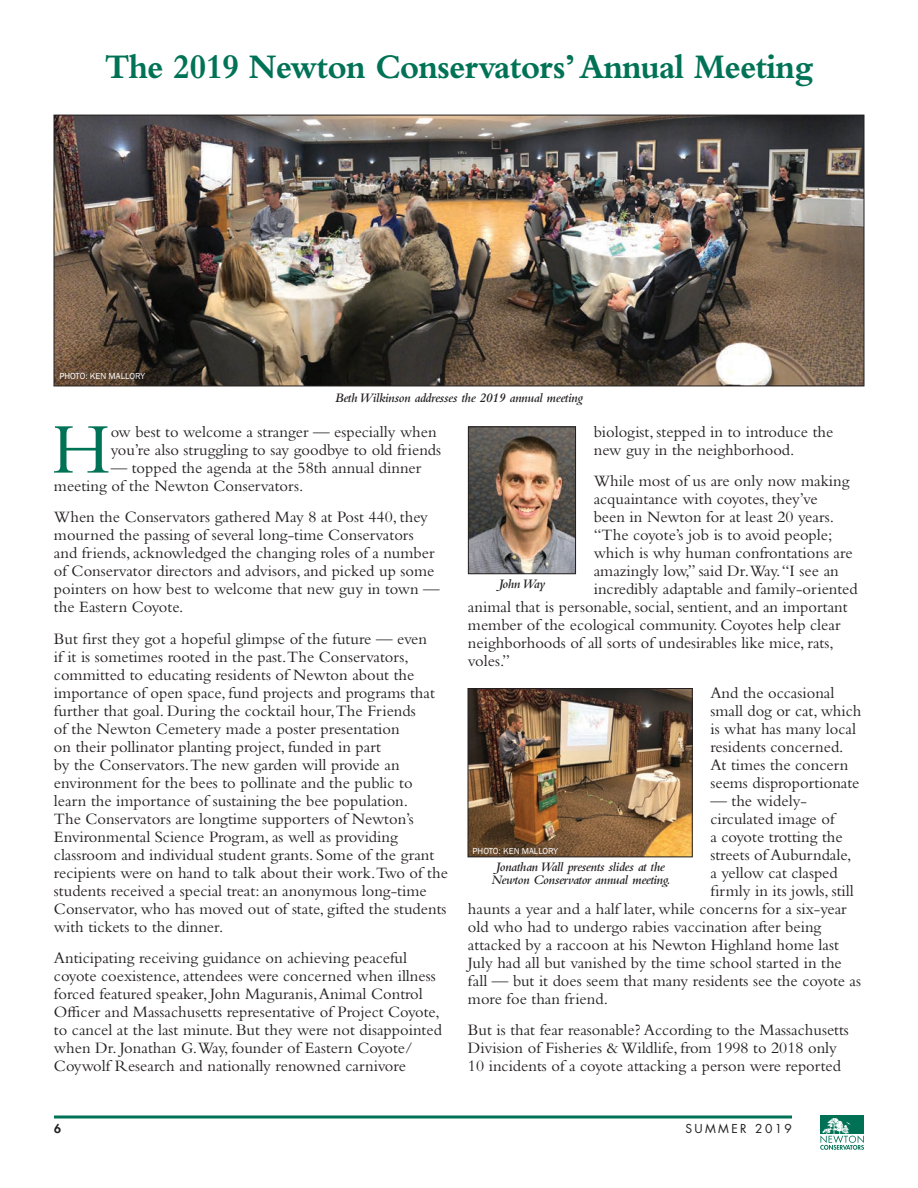
<style>
.page{position:relative;width:918px;height:1188px;background:#fff}
.page>*{position:absolute;margin:0;border:0;box-sizing:border-box;transform-origin:0 0}
.Body_Text{font:74.4px "Bembo Std";color:#007255}
.Headlines{font:700 36px "Bembo Std";letter-spacing:-.025em;color:#007255;scale:.95 1}
.Body_Text-2{font:16.5px/18px "Bembo Std";color:#231f20}
.Photo_Description{font:italic 600 13.5px/13.5px "Bembo Std";letter-spacing:-.025em;color:#231f20;text-align:center}
.t1{font:12px "Futura Std";letter-spacing:.2em;color:#231f20}
.t2{font:800 12px "Futura Std";color:#231f20}
.Photo_Credits{font:9px "Franklin Gothic";color:#fff}
</style>
<div class="page">
<hr style="left:54px;top:1116px;width:738px;height:3px;background:#007255">
<div style="left:821px;top:1116px;width:43px;height:18px;background:#007154"></div>
<svg style="left:820px;top:1118px;width:44px;height:32px"></svg>
<img style="left:56px;top:117px;width:806px;height:267px">
<img style="left:470px;top:428px;width:104px;height:144px">
<div style="left:468px;top:426px;width:108px;height:148px;border:1px solid #231f20"></div>
<img style="left:470px;top:690px;width:221px;height:165px">
<div style="left:468px;top:688px;width:225px;height:169px;border:1px solid #231f20"></div>
<p class="Headlines" style="left:105px;top:47px;width:747px">The 2019 Newton Conservators’ Annual Meeting</p>
<p class="Photo_Credits" style="left:59px;top:371px;width:87px">PHOTO: KEN MALLORY</p>
<p class="Photo_Description" style="left:335px;top:390px;width:249px">Beth Wilkinson addresses the 2019 annual meeting</p>
<p class="Body_Text" style="left:52px;top:406px;width:60px">H</p>
<p class="Body_Text-2" style="left:111px;top:422px;width:332px">ow best to welcome a stranger — especially when you’re also struggling to say goodbye to old friends</p>
<p class="Body_Text-2" style="left:54px;top:458px;width:369px;text-indent:57px">— topped the agenda at the 58th annual dinner meeting of the Newton Conservators.</p>
<p class="Body_Text-2" style="left:54px;top:508px;width:387px">When the Conservators gathered May 8 at Post 440, they mourned the passing of several long-time Conservators and friends, acknowledged the changing roles of a number of Conservator directors and advisors, and picked up some pointers on how best to welcome that new guy in town — the Eastern Coyote.</p>
<p class="Body_Text-2" style="left:54px;top:629px;width:395px">But first they got a hopeful glimpse of the future — even<br>if it is sometimes rooted in the past.The Conservators, committed to educating residents of Newton about the importance of open space, fund projects and programs that further that goal. During the cocktail hour,The Friends<br>of the Newton Cemetery made a poster presentation<br>on their pollinator planting project, funded in part<br>by the Conservators.The new garden will provide an environment for the bees to pollinate and the public to learn the importance of sustaining the bee population.<br>The Conservators are longtime supporters of Newton’s Environmental Science Program, as well as providing classroom and individual student grants. Some of the grant recipients were on hand to talk about their work.Two of the students received a special treat: an anonymous long-time Conservator, who has moved out of state, gifted the students with tickets to the dinner.</p>
<p class="Body_Text-2" style="left:54px;top:949px;width:389px">Anticipating receiving guidance on achieving peaceful coyote coexistence, attendees were concerned when illness forced featured speaker, John Maguranis, Animal Control Officer and Massachusetts representative of Project Coyote, to cancel at the last minute. But they were not disappointed when Dr. Jonathan G.Way, founder of Eastern Coyote/ Coywolf Research and nationally renowned carnivore</p>
<p class="Body_Text-2" style="left:594px;top:422px;width:241px">biologist, stepped in to introduce the new guy in the neighborhood.</p>
<p class="Body_Text-2" style="left:594px;top:472px;width:257px">While most of us are only now making</p>
<p class="Body_Text-2" style="left:594px;top:490px;width:226px">acquaintance with coyotes, they’ve</p>
<p class="Body_Text-2" style="left:594px;top:508px;width:242px">been in Newton for at least 20 years.</p>
<p class="Body_Text-2" style="left:594px;top:526px;width:240px">“The coyote’s job is to avoid people;</p>
<p class="Body_Text-2" style="left:594px;top:544px;width:260px">which is why human confrontations are</p>
<p class="Body_Text-2" style="left:594px;top:562px;width:247px">amazingly low,” said Dr.Way. “I see an</p>
<p class="Body_Text-2" style="left:594px;top:580px;width:266px">incredibly adaptable and family-oriented</p>
<p class="Body_Text-2" style="left:468px;top:598px;width:381px">animal that is personable, social, sentient, and an important</p>
<p class="Body_Text-2" style="left:468px;top:616px;width:374px">member of the ecological community. Coyotes help clear</p>
<p class="Body_Text-2" style="left:468px;top:634px;width:367px">neighborhoods of all sorts of undesirables like mice, rats,</p>
<p class="Body_Text-2" style="left:468px;top:652px;width:44px">voles.”</p>
<p class="Body_Text-2" style="left:710px;top:683px;width:152px">And the occasional small dog or cat, which is what has many local residents concerned.<br>At times the concern seems disproportionate</p>
<p class="Body_Text-2" style="left:710px;top:791px;width:98px">— the widely-</p>
<p class="Body_Text-2" style="left:710px;top:809px;width:126px">circulated image of</p>
<p class="Body_Text-2" style="left:710px;top:827px;width:134px">a coyote trotting the</p>
<p class="Body_Text-2" style="left:710px;top:845px;width:143px">streets of Auburndale,</p>
<p class="Body_Text-2" style="left:710px;top:863px;width:129px">a yellow cat clasped</p>
<p class="Body_Text-2" style="left:710px;top:881px;width:145px">firmly in its jowls, still</p>
<p class="Body_Text-2" style="left:468px;top:899px;width:380px">haunts a year and a half later, while concerns for a six-year</p>
<p class="Body_Text-2" style="left:468px;top:917px;width:355px">old who had to undergo rabies vaccination after being</p>
<p class="Body_Text-2" style="left:468px;top:935px;width:372px">attacked by a raccoon at his Newton Highland home last</p>
<p class="Body_Text-2" style="left:468px;top:953px;width:375px">July had all but vanished by the time school started in the</p>
<p class="Body_Text-2" style="left:468px;top:971px;width:395px">fall — but it does seem that many residents see the coyote as</p>
<p class="Body_Text-2" style="left:468px;top:989px;width:142px">more foe than friend.</p>
<p class="Body_Text-2" style="left:468px;top:1021px;width:382px">But is that fear reasonable? According to the Massachusetts<br>Division of Fisheries &amp; Wildlife, from 1998 to 2018 only<br>10 incidents of a coyote attacking a person were reported</p>
<p class="Photo_Description" style="left:499px;top:577px;width:48px">John Way</p>
<p class="Photo_Credits" style="left:473px;top:845px;width:87px">PHOTO: KEN MALLORY</p>
<p class="Photo_Description" style="left:491px;top:860px;width:181px">Jonathan Wall presents slides at the<br>Newton Conservator annual meeting.</p>
<p class="t2" style="left:54px;top:1121px;width:8px">6</p>
<p class="t1" style="left:685px;top:1121px;width:108px">SUMMER 2019</p>
</div>
